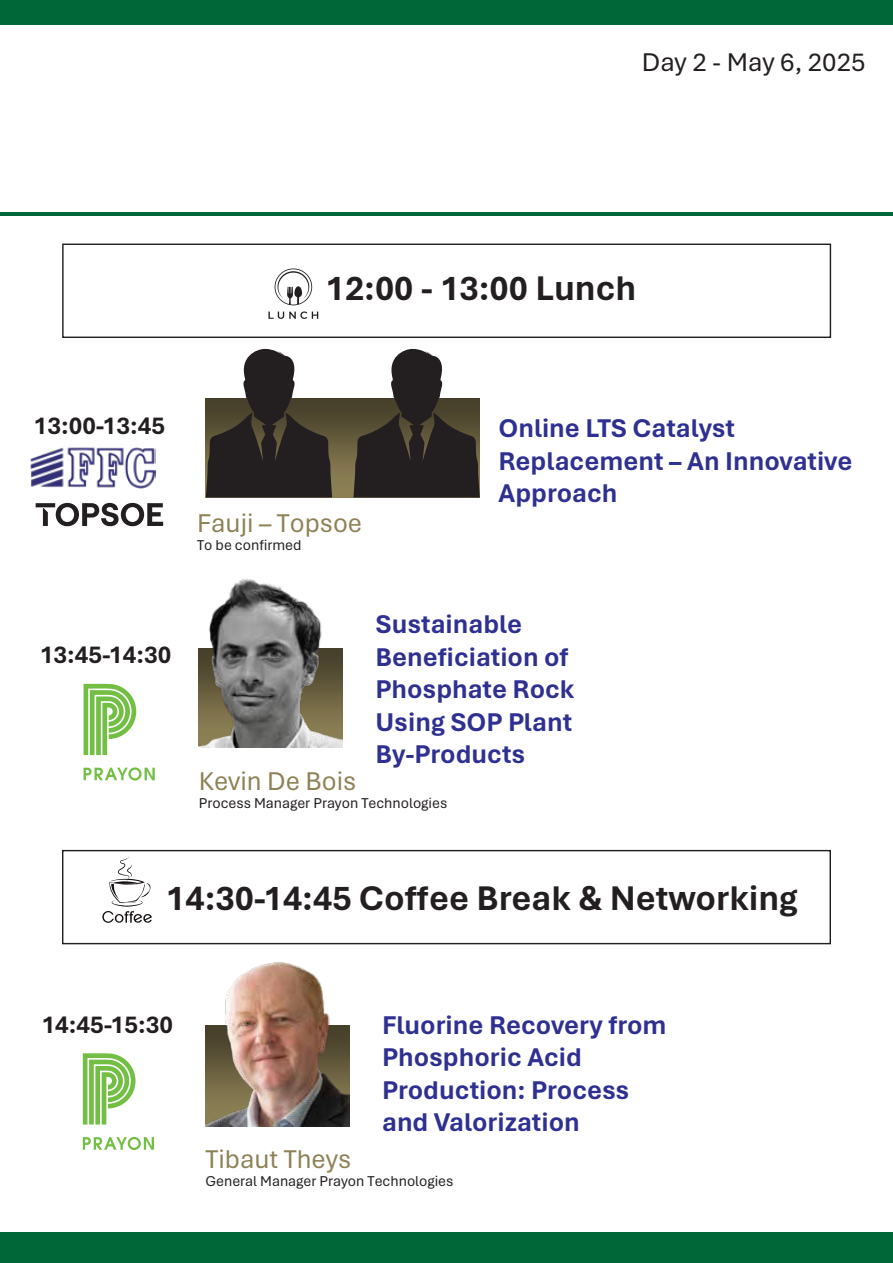
<style>
.page{position:relative;width:893px;height:1263px;background:#fff}
.page>*{position:absolute;margin:0;border:0;box-sizing:border-box;transform-origin:0 0}
.t1{font:700 36px "Aptos";color:#231f20}
.t2{font:700 27px/32.4px "Aptos";color:#2e3092}
.t3{font:27px "Aptos";color:#8e8156}
.t4{font:27px "Aptos";color:#231f20}
.t5{font:700 25.5px "Aptos";color:#231f20}
.t6{font:15px "Aptos";color:#231f20}
</style>
<div class="page">
<div style="left:206px;top:399px;width:273px;height:98px;background:linear-gradient(to bottom,#433c28,#95875a)"></div>
<div style="left:0;top:0;width:893px;height:24px;background:#006838"></div>
<div style="left:0;top:1232px;width:893px;height:31px;background:#006838"></div>
<svg style="left:268px;top:311px;width:50px;height:8px"></svg>
<svg style="left:275px;top:268px;width:37px;height:37px"></svg>
<svg style="left:102px;top:856px;width:50px;height:67px"></svg>
<svg style="left:36px;top:503px;width:127px;height:23px"></svg>
<svg style="left:84px;top:684px;width:71px;height:96px"></svg>
<hr style="left:0;top:213px;width:893px;height:3px;background:#006838">
<svg style="left:83px;top:1053px;width:71px;height:97px"></svg>
<img style="left:30px;top:447px;width:126px;height:42px">
<img style="left:199px;top:578px;width:143px;height:170px">
<svg style="left:206px;top:349px;width:126px;height:148px"></svg>
<svg style="left:353px;top:349px;width:127px;height:148px"></svg>
<img style="left:205px;top:962px;width:145px;height:164px">
<div style="left:62px;top:850px;width:769px;height:94px;border:1px solid #231f20"></div>
<div style="left:62px;top:244px;width:769px;height:94px;border:1px solid #231f20"></div>
<p class="t4" style="left:642px;top:43px;width:225px">Day 2 - May 6, 2025</p>
<h1 class="t1" style="left:326px;top:263px;width:312px">12:00 - 13:00 Lunch</h1>
<p class="t5" style="left:34px;top:408px;width:133px">13:00-13:45</p>
<p class="t5" style="left:40px;top:637px;width:133px">13:45-14:30</p>
<p class="t3" style="left:197px;top:505px;width:167px">Fauji – Topsoe</p>
<p class="t6" style="left:197px;top:535px;width:106px">To be confirmed</p>
<p class="t2" style="left:498px;top:411px;width:355px">Online LTS Catalyst<br>Replacement – An Innovative<br>Approach</p>
<p class="t2" style="left:376px;top:607px;width:200px">Sustainable<br>Beneficiation of<br>Phosphate Rock<br>Using SOP Plant<br>By-Products</p>
<p class="t3" style="left:199px;top:763px;width:159px">Kevin De Bois</p>
<p class="t6" style="left:199px;top:793px;width:250px">Process Manager Prayon Technologies</p>
<h1 class="t1" style="left:166px;top:873px;width:633px">14:30-14:45 Coffee Break &amp; Networking</h1>
<p class="t5" style="left:42px;top:1007px;width:133px">14:45-15:30</p>
<p class="t2" style="left:382px;top:1008px;width:286px">Fluorine Recovery from<br>Phosphoric Acid<br>Production: Process and Valorization</p>
<p class="t3" style="left:206px;top:1140px;width:147px">Tibaut Theys</p>
<p class="t6" style="left:206px;top:1170px;width:249px">General Manager Prayon Technologies</p>
</div>
